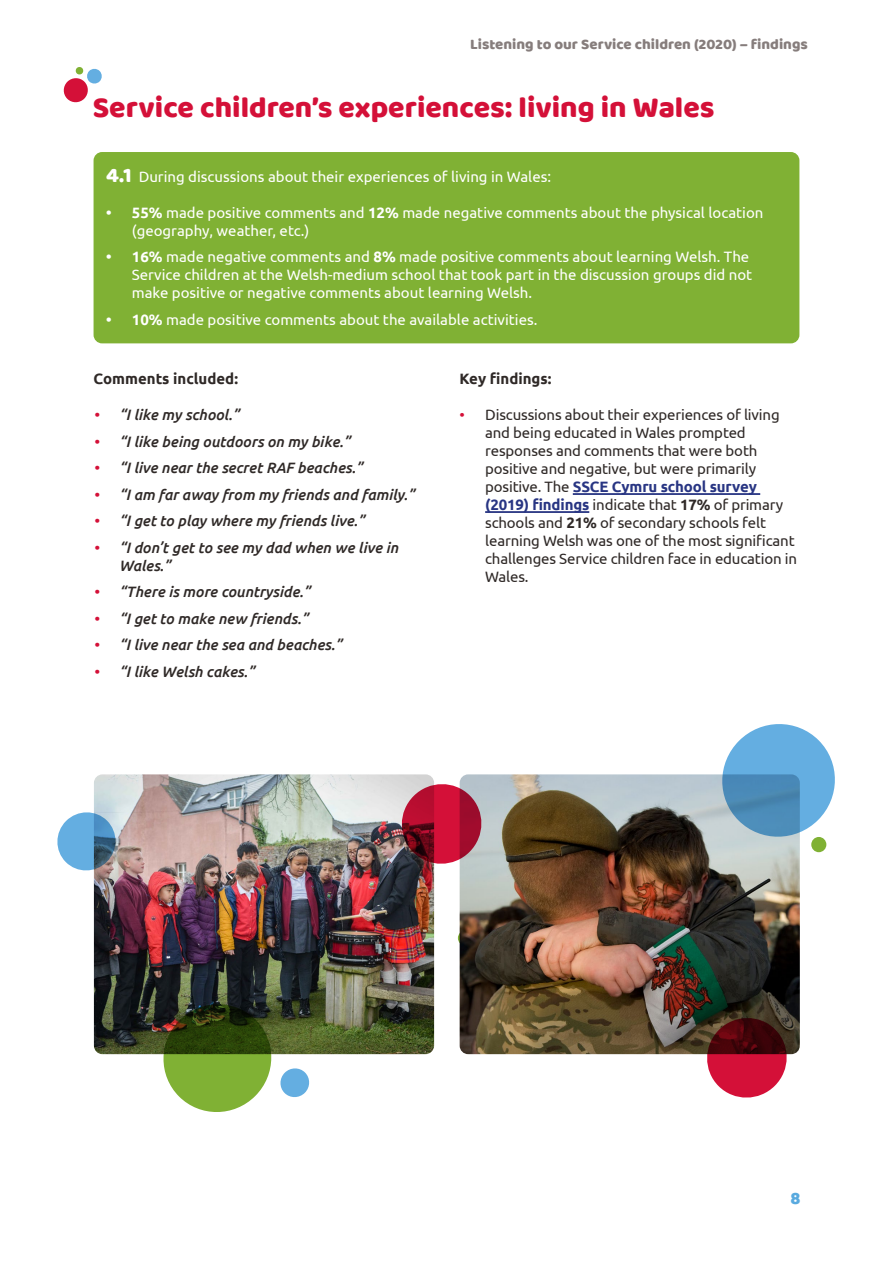
<style>
.page{position:relative;width:893px;height:1263px;background:#fff}
.page>*{position:absolute;margin:0;border:0;box-sizing:border-box;transform-origin:0 0}
.t1{font:30px "Baloo";color:#d41038}
.t2{font:18px "Baloo";color:#59aadf}
.t3{font:15px/18px "Ubuntu";color:#fff}
.t4{font:15px/18px "Ubuntu";letter-spacing:-.01em;color:#2f2927}
.t5{font:italic 500 15px/18px "Ubuntu";color:#2f2927}
.t6{font:15px "Baloo";color:#867d7c}
.t7{font:700 15px "Ubuntu";color:#2f2927}
.s1{font-family:"Baloo";font-size:21px}
.s2{font-weight:700}
.s3{color:#d41038}
.s4{font-weight:700;color:#283583}
</style>
<div class="page">
<svg style="left:63px;top:67px;width:39px;height:36px"></svg>
<div style="left:94px;top:152px;width:705px;height:191px;background:#80b134;border-radius:9px"></div>
<hr style="left:573px;top:493px;width:187px;height:2px;background:#283583">
<hr style="left:485px;top:511px;width:104px;height:2px;background:#283583">
<img style="left:94px;top:774px;width:340px;height:280px">
<svg style="left:57px;top:809px;width:61px;height:64px;background:#82aecd"></svg>
<svg style="left:458px;top:930px;width:15px;height:16px"></svg>
<img style="left:460px;top:774px;width:340px;height:280px">
<svg style="left:717px;top:724px;width:118px;height:118px"></svg>
<svg style="left:158px;top:999px;width:153px;height:113px"></svg>
<div style="left:811px;top:837px;width:15px;height:15px;background:#80b134;border-radius:50%"></div>
<svg style="left:703px;top:1014px;width:88px;height:84px;background:#953744"></svg>
<svg style="left:398px;top:780px;width:87px;height:88px;background:#ad475d"></svg>
<p class="t6" style="left:470px;top:35px;width:339px">Listening to our Service children (2020) – findings</p>
<h1 class="t1" style="left:93px;top:89px;width:623px">Service children’s experiences: living in Wales</h1>
<p class="t3" style="left:106px;top:167px;width:446px"><span class="s1">4.1</span> During discussions about their experiences of living in Wales:</p>
<p class="t3" style="left:132px;top:203px;width:633px;text-indent:-26px"><span class="s2">• 55%</span> made positive comments and <span class="s2">12%</span> made negative comments about the physical location (geography, weather, etc.)</p>
<p class="t3" style="left:132px;top:247px;width:622px;text-indent:-26px"><span class="s2">• 16%</span> made negative comments and <span class="s2">8%</span> made positive comments about learning Welsh. The<br>Service children at the Welsh-medium school that took part in the discussion groups did not make positive or negative comments about learning Welsh.</p>
<p class="t3" style="left:106px;top:310px;width:433px"><span class="s2">• 10%</span> made positive comments about the available activities.</p>
<p class="t7" style="left:94px;top:370px;width:146px">Comments included:</p>
<p class="t5" style="left:94px;top:405px;width:147px"><span class="s3">•</span> “I like my school.”</p>
<p class="t5" style="left:94px;top:432px;width:258px"><span class="s3">•</span> “I like being outdoors on my bike.”</p>
<p class="t5" style="left:94px;top:458px;width:270px"><span class="s3">•</span> “I live near the secret RAF beaches.”</p>
<p class="t5" style="left:94px;top:485px;width:323px"><span class="s3">•</span> “I am far away from my friends and family.”</p>
<p class="t5" style="left:94px;top:511px;width:273px"><span class="s3">•</span> “I get to play where my friends live.”</p>
<p class="t5" style="left:119px;top:538px;width:281px;text-indent:-26px"><span class="s3">•</span> “I don’t get to see my dad when we live in<br>Wales.”</p>
<p class="t5" style="left:94px;top:582px;width:218px"><span class="s3">•</span> “There is more countryside.”</p>
<p class="t5" style="left:94px;top:609px;width:216px"><span class="s3">•</span> “I get to make new friends.”</p>
<p class="t5" style="left:94px;top:635px;width:250px"><span class="s3">•</span> “I live near the sea and beaches.”</p>
<p class="t5" style="left:94px;top:662px;width:163px"><span class="s3">•</span> “I like Welsh cakes.”</p>
<p class="t7" style="left:460px;top:370px;width:93px">Key findings:</p>
<p class="t4" style="left:485px;top:405px;width:313px;text-indent:-26px"><span class="s3">•</span> Discussions about their experiences of living and being educated in Wales prompted responses and comments that were both positive and negative, but were primarily positive. The <span class="s4">SSCE Cymru school survey (2019) findings</span> indicate that <span class="s2">17%</span> of primary schools and <span class="s2">21%</span> of secondary schools felt learning Welsh was one of the most significant challenges Service children face in education in Wales.</p>
<p class="t2" style="left:790px;top:1187px;width:12px">8</p>
</div>
